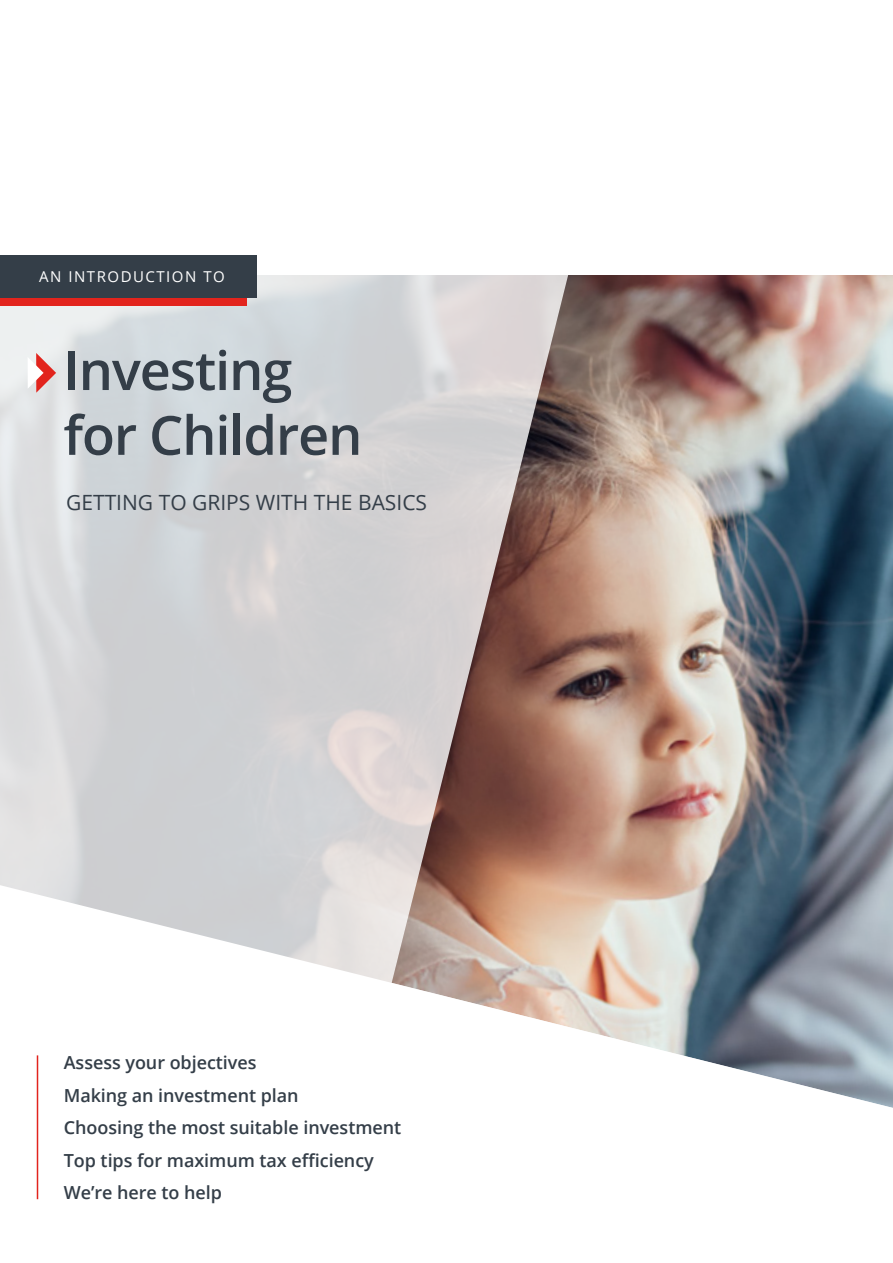
<style>
.page{position:relative;width:893px;height:1263px;background:#fff}
.page>*{position:absolute;margin:0;border:0;box-sizing:border-box;transform-origin:0 0}
.t1{font:600 54px/64.8px "Open Sans";letter-spacing:-.02em;color:#343e48}
.t2{font:21px "Open Sans";color:#343e48}
.t3{font:600 18px/32.5px "Open Sans";letter-spacing:-.005em;color:#343e48}
.t4{font:15px "Open Sans";letter-spacing:.1em;color:#fff}
</style>
<div class="page">
<img style="left:0;top:275px;width:893px;height:610px">
<svg style="left:1px;top:885px;width:892px;height:315px"></svg>
<hr style="left:37px;top:1055px;width:1px;height:144px;background:#e2241d">
<svg style="left:28px;top:353px;width:28px;height:40px"></svg>
<div style="left:0;top:264px;width:247px;height:42px;background:#e2241d"></div>
<div style="left:0;top:255px;width:257px;height:43px;background:#343e48"></div>
<p class="t4" style="left:39px;top:266px;width:187px">AN INTRODUCTION TO</p>
<h1 class="t1" style="left:63px;top:337px;width:301px">Investing for Children</h1>
<p class="t2" style="left:66px;top:488px;width:363px">GETTING TO GRIPS WITH THE BASICS</p>
<p class="t3" style="left:64px;top:1046px;width:339px">Assess your objectives<br>Making an investment plan<br>Choosing the most suitable investment<br>Top tips for maximum tax efficiency<br>We’re here to help</p>
</div>
